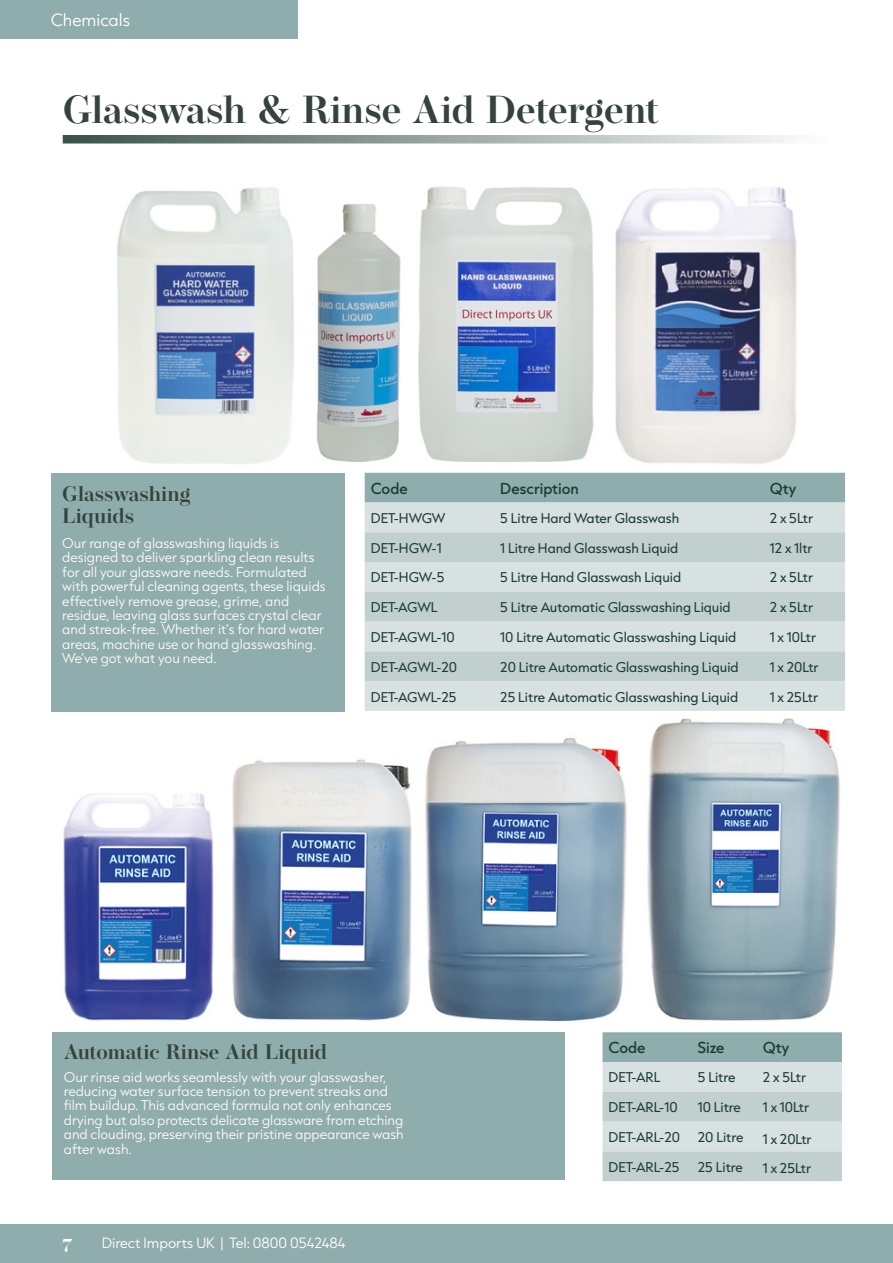
<style>
.page{position:relative;width:893px;height:1263px;background:#fff}
.page>*{position:absolute;margin:0;border:0;box-sizing:border-box;transform-origin:0 0}
.Toc_Sub{font:600 39px "Operetta 12";color:#34443a}
.t1{font:italic 600 27px "Myriad Pro";color:#fff}
.Toc_Sub-2{font:600 21px "Operetta 12";color:#34443a}
.t2{font:700 19.5px "Operetta 12";color:#fff}
.t3{font:300 15px "Capitana";color:#fff}
.Table_Header{font:500 13.5px "Capitana";color:#1b3e34}
.t4{font:300 12.6px "Capitana";color:#fff}
.t5{font:300 12px/14.4px "Capitana";color:#fefaf5}
.Table_List_1{font:12px "Capitana";color:#1b3e34}
</style>
<div class="page">
<div style="left:0;top:0;width:298px;height:39px;background:#8fadac"></div>
<div style="left:0;top:1224px;width:893px;height:39px;background:#8fadac"></div>
<svg style="left:63px;top:135px;width:730px;height:9px;background:#9ca9a4"></svg>
<img style="left:117px;top:186px;width:680px;height:278px">
<img style="left:63px;top:718px;width:777px;height:304px">
<div style="left:365px;top:473px;width:480px;height:29px;background:#8fadac"></div>
<div style="left:365px;top:502px;width:480px;height:209px;background:#d8e1e1"></div>
<svg style="left:365px;top:532px;width:480px;height:149px;background:#cbd6d6"></svg>
<svg style="left:603px;top:1032px;width:239px;height:149px;background:#c0cfcf"></svg>
<div style="left:51px;top:473px;width:293px;height:238px;background:#8fadac"></div>
<div style="left:52px;top:1032px;width:513px;height:147px;background:#8fadac"></div>
<p class="t3" style="left:51px;top:9px;width:81px">Chemicals</p>
<p class="Toc_Sub" style="left:63px;top:87px;width:598px">Glasswash &amp; Rinse Aid Detergent</p>
<p class="Toc_Sub-2" style="left:62px;top:481px;width:130px">Glasswashing</p>
<p class="Toc_Sub-2" style="left:62px;top:504px;width:73px">Liquids</p>
<p class="t5" style="left:62px;top:536px;width:265px">Our range of glasswashing liquids is designed to deliver sparkling clean results for all your glassware needs. Formulated with powerful cleaning agents, these liquids effectively remove grease, grime, and residue, leaving glass surfaces crystal clear and streak-free. Whether it’s for hard water areas, machine use or hand glasswashing.</p>
<p class="t5" style="left:62px;top:651px;width:156px">We’ve got what you need.</p>
<p class="Table_Header" style="left:371px;top:478px;width:38px">Code</p>
<p class="Table_Header" style="left:500px;top:478px;width:80px">Description</p>
<p class="Table_Header" style="left:770px;top:478px;width:28px">Qty</p>
<p class="Table_List_1" style="left:371px;top:509px;width:76px">DET-HWGW</p>
<p class="Table_List_1" style="left:500px;top:509px;width:181px">5 Litre Hard Water Glasswash</p>
<p class="Table_List_1" style="left:770px;top:509px;width:45px">2 x 5Ltr</p>
<p class="Table_List_1" style="left:371px;top:539px;width:73px">DET-HGW-1</p>
<p class="Table_List_1" style="left:500px;top:539px;width:180px">1 Litre Hand Glasswash Liquid</p>
<p class="Table_List_1" style="left:770px;top:539px;width:44px">12 x 1ltr</p>
<p class="Table_List_1" style="left:371px;top:569px;width:75px">DET-HGW-5</p>
<p class="Table_List_1" style="left:500px;top:569px;width:182px">5 Litre Hand Glasswash Liquid</p>
<p class="Table_List_1" style="left:770px;top:569px;width:45px">2 x 5Ltr</p>
<p class="Table_List_1" style="left:371px;top:598px;width:68px">DET-AGWL</p>
<p class="Table_List_1" style="left:500px;top:598px;width:232px">5 Litre Automatic Glasswashing Liquid</p>
<p class="Table_List_1" style="left:770px;top:598px;width:45px">2 x 5Ltr</p>
<p class="Table_List_1" style="left:371px;top:628px;width:86px">DET-AGWL-10</p>
<p class="Table_List_1" style="left:500px;top:628px;width:237px">10 Litre Automatic Glasswashing Liquid</p>
<p class="Table_List_1" style="left:770px;top:628px;width:48px">1 x 10Ltr</p>
<p class="Table_List_1" style="left:371px;top:658px;width:88px">DET-AGWL-20</p>
<p class="Table_List_1" style="left:500px;top:658px;width:240px">20 Litre Automatic Glasswashing Liquid</p>
<p class="Table_List_1" style="left:770px;top:658px;width:50px">1 x 20Ltr</p>
<p class="Table_List_1" style="left:371px;top:688px;width:88px">DET-AGWL-25</p>
<p class="Table_List_1" style="left:500px;top:688px;width:239px">25 Litre Automatic Glasswashing Liquid</p>
<p class="Table_List_1" style="left:770px;top:688px;width:50px">1 x 25Ltr</p>
<p class="Toc_Sub-2" style="left:64px;top:1039px;width:265px">Automatic Rinse Aid Liquid</p>
<p class="t5" style="left:64px;top:1069px;width:342px">Our rinse aid works seamlessly with your glasswasher, reducing water surface tension to prevent streaks and film buildup. This advanced formula not only enhances drying but also protects delicate glassware from etching and clouding, preserving their pristine appearance wash after wash.</p>
<h2 class="t1" style="left:59px;top:1224px;width:16px">7</h2>
<h3 class="t2" style="left:62px;top:1230px;width:12px">7</h3>
<p class="t4" style="left:102px;top:1233px;width:245px">Direct Imports UK | Tel: 0800 0542484</p>
<p class="Table_Header" style="left:609px;top:1038px;width:38px">Code</p>
<p class="Table_Header" style="left:698px;top:1038px;width:28px">Size</p>
<p class="Table_Header" style="left:763px;top:1038px;width:28px">Qty</p>
<p class="Table_List_1" style="left:609px;top:1069px;width:53px">DET-ARL</p>
<p class="Table_List_1" style="left:698px;top:1069px;width:39px">5 Litre</p>
<p class="Table_List_1" style="left:763px;top:1069px;width:45px">2 x 5Ltr</p>
<p class="Table_List_1" style="left:609px;top:1098px;width:71px">DET-ARL-10</p>
<p class="Table_List_1" style="left:698px;top:1098px;width:45px">10 Litre</p>
<p class="Table_List_1" style="left:763px;top:1098px;width:48px">1 x 10Ltr</p>
<p class="Table_List_1" style="left:609px;top:1128px;width:73px">DET-ARL-20</p>
<p class="Table_List_1" style="left:698px;top:1128px;width:47px">20 Litre</p>
<p class="Table_List_1" style="left:763px;top:1130px;width:50px">1 x 20Ltr</p>
<p class="Table_List_1" style="left:609px;top:1158px;width:73px">DET-ARL-25</p>
<p class="Table_List_1" style="left:698px;top:1158px;width:47px">25 Litre</p>
<p class="Table_List_1" style="left:763px;top:1159px;width:50px">1 x 25Ltr</p>
</div>
